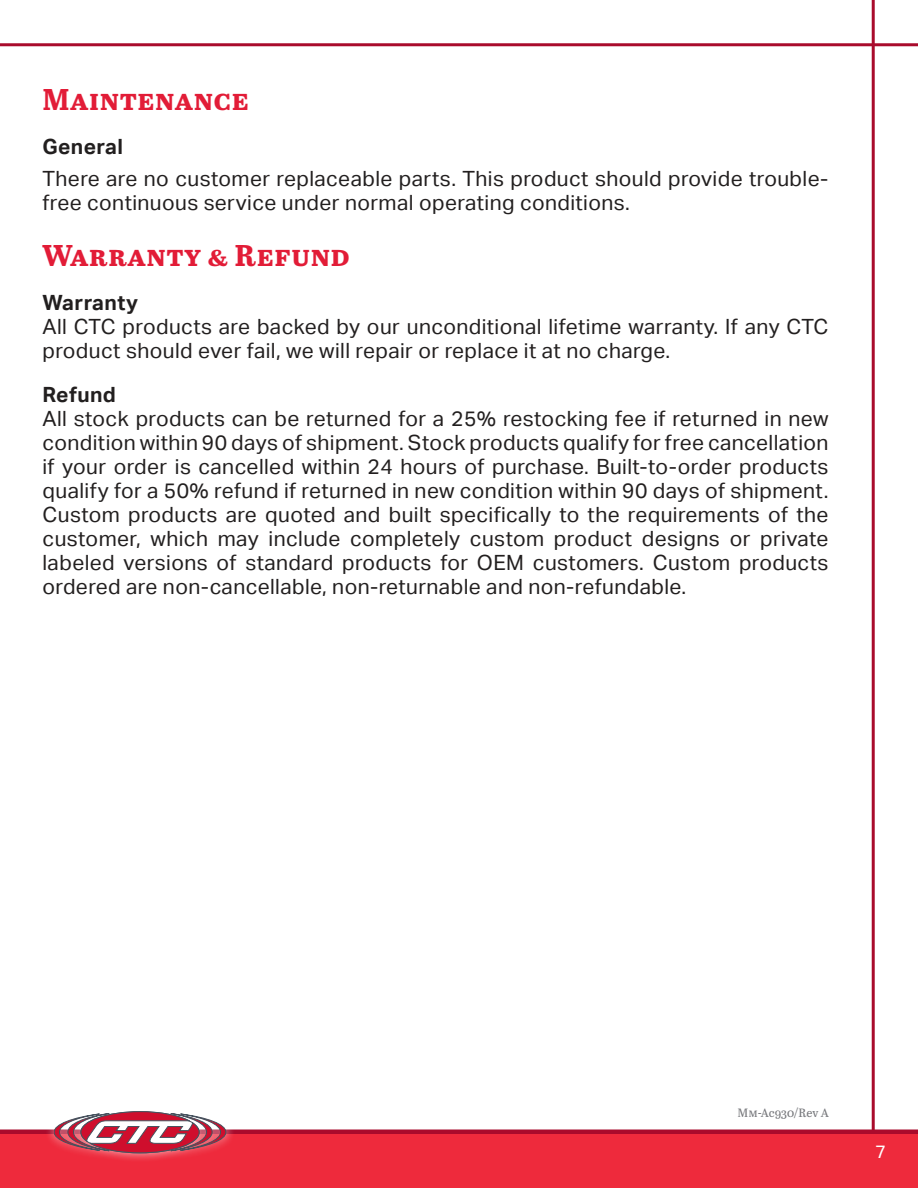
<style>
.page{position:relative;width:918px;height:1188px;background:#fff}
.page>*{position:absolute;margin:0;border:0;box-sizing:border-box;transform-origin:0 0}
.t1{font:700 30px "Abril Text";letter-spacing:.02em;color:#e21c37}
.t2{font:21px/24px "Aktiv Grotesk";letter-spacing:.02em;color:#221f1f}
.t3{font:700 21px "Aktiv Grotesk";letter-spacing:.02em;color:#221f1f}
.t4{font:18px "Aktiv Grotesk";color:#fff}
.t5{font:12px "Abril Text";color:#76777b}
</style>
<div class="page">
<hr style="left:872px;top:0;width:3px;height:1188px;background:#a90b2c">
<div style="left:0;top:1134px;width:918px;height:54px;background:#ee2a3c"></div>
<hr style="left:0;top:1130px;width:918px;height:4px;background:#a90b2c">
<div style="left:45px;top:1102px;width:190px;height:61px;background:#fff;opacity:.75"></div>
<svg style="left:54px;top:1112px;width:172px;height:41px"></svg>
<hr style="left:0;top:43px;width:918px;height:3px;background:#a90b2c">
<h1 class="t1" style="left:43px;top:82px;width:208px">Maintenance</h1>
<p class="t3" style="left:43px;top:138px;width:82px">General</p>
<p class="t2" style="left:43px;top:168px;width:787px">There are no customer replaceable parts . This product should provide trouble&shy;free continuous service under normal operating conditions .</p>
<h1 class="t1" style="left:43px;top:238px;width:309px">Warranty &amp; Refund</h1>
<p class="t3" style="left:43px;top:294px;width:97px">Warranty</p>
<p class="t2" style="left:43px;top:316px;width:787px">All CTC products are backed by our unconditional lifetime warranty . If any CTC product should ever fail, we will repair or replace it at no charge .</p>
<p class="t3" style="left:43px;top:387px;width:75px">Refund</p>
<p class="t2" style="left:43px;top:409px;width:787px;text-align:justify">All stock products can be returned for a 25% restocking fee if returned in new condition within 90 days of shipment . Stock products qualify for free cancellation if your order is cancelled within 24 hours of purchase . Built-to-order products qualify for a 50% refund if returned in new condition within 90 days of shipment .<br>Custom products are quoted and built specifically to the requirements of the customer, which may include completely custom product designs or private labeled versions of standard products for OEM customers . Custom products ordered are non-cancellable, non-returnable and non-refundable .</p>
<p class="t5" style="left:738px;top:1108px;width:93px">Mm-Ac930/Rev A</p>
<p class="t4" style="left:875px;top:1145px;width:12px">7</p>
</div>
